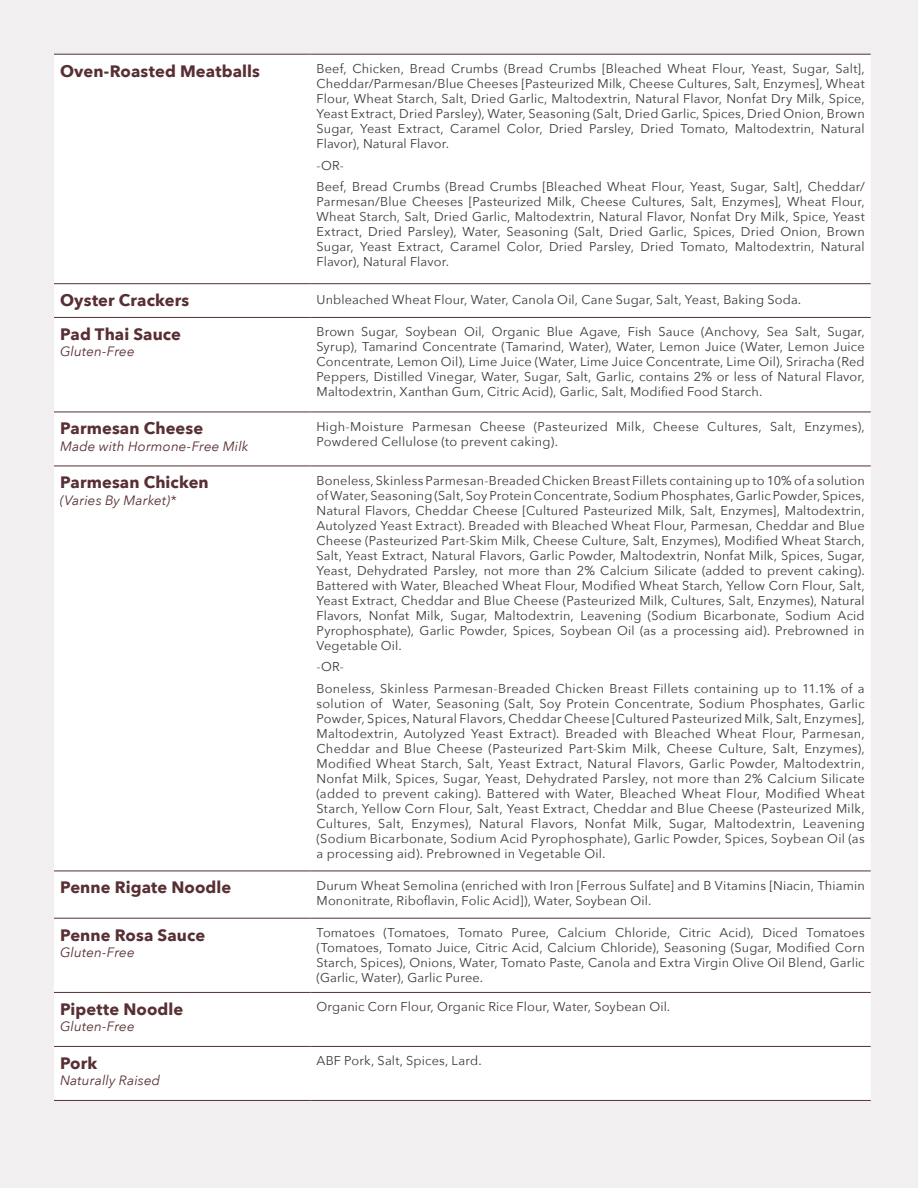
<style>
.page{position:relative;width:918px;height:1188px;background:#f1efef}
.page>*{position:absolute;margin:0;border:0;box-sizing:border-box;transform-origin:0 0}
.t1{font:700 16.5px "Avenir Next";letter-spacing:.005em;color:#582f33}
.t2{font:italic 13.5px "Avenir Next";letter-spacing:.01em;color:#582f33}
.t3{font:12.75px/15px "Avenir Next";letter-spacing:.015em;color:#3a3a3a;text-align:justify}
</style>
<div class="page">
<div style="left:54px;top:55px;width:817px;height:1044px;background:#fff"></div>
<hr style="left:54px;top:54px;width:256px;height:1px;background:#582f33">
<hr style="left:310px;top:54px;width:561px;height:1px;background:#582f33">
<hr style="left:54px;top:283px;width:256px;height:1px;background:#582f33">
<hr style="left:54px;top:317px;width:256px;height:1px;background:#582f33">
<hr style="left:54px;top:412px;width:256px;height:1px;background:#582f33">
<hr style="left:54px;top:466px;width:256px;height:1px;background:#582f33">
<hr style="left:54px;top:871px;width:256px;height:1px;background:#582f33">
<hr style="left:54px;top:918px;width:256px;height:1px;background:#582f33">
<hr style="left:54px;top:992px;width:256px;height:1px;background:#582f33">
<hr style="left:54px;top:1046px;width:256px;height:1px;background:#582f33">
<hr style="left:54px;top:1100px;width:256px;height:1px;background:#582f33">
<hr style="left:310px;top:283px;width:561px;height:1px;background:#582f33">
<hr style="left:310px;top:317px;width:561px;height:1px;background:#582f33">
<hr style="left:310px;top:412px;width:561px;height:1px;background:#582f33">
<hr style="left:310px;top:466px;width:561px;height:1px;background:#582f33">
<hr style="left:310px;top:871px;width:561px;height:1px;background:#582f33">
<hr style="left:310px;top:918px;width:561px;height:1px;background:#582f33">
<hr style="left:310px;top:992px;width:561px;height:1px;background:#582f33">
<hr style="left:310px;top:1046px;width:561px;height:1px;background:#582f33">
<hr style="left:310px;top:1100px;width:561px;height:1px;background:#582f33">
<p class="t1" style="left:60px;top:57px;width:202px">Oven-Roasted Meatballs</p>
<p class="t3" style="left:316px;top:60px;width:550px">Beef, Chicken, Bread Crumbs (Bread Crumbs [Bleached Wheat Flour, Yeast, Sugar, Salt], Cheddar/Parmesan/Blue Cheeses [Pasteurized Milk, Cheese Cultures, Salt, Enzymes], Wheat Flour, Wheat Starch, Salt, Dried Garlic, Maltodextrin, Natural Flavor, Nonfat Dry Milk, Spice, Yeast Extract, Dried Parsley), Water, Seasoning (Salt, Dried Garlic, Spices, Dried Onion, Brown Sugar, Yeast Extract, Caramel Color, Dried Parsley, Dried Tomato, Maltodextrin, Natural Flavor), Natural Flavor.</p>
<p class="t3" style="left:316px;top:154px;width:550px;line-height:21.8px">-OR-<br>Beef, Bread Crumbs (Bread Crumbs [Bleached Wheat Flour, Yeast, Sugar, Salt], Cheddar/</p>
<p class="t3" style="left:316px;top:194px;width:550px">Parmesan/Blue Cheeses [Pasteurized Milk, Cheese Cultures, Salt, Enzymes], Wheat Flour, Wheat Starch, Salt, Dried Garlic, Maltodextrin, Natural Flavor, Nonfat Dry Milk, Spice, Yeast Extract, Dried Parsley), Water, Seasoning (Salt, Dried Garlic, Spices, Dried Onion, Brown Sugar, Yeast Extract, Caramel Color, Dried Parsley, Dried Tomato, Maltodextrin, Natural Flavor), Natural Flavor.</p>
<p class="t1" style="left:60px;top:285px;width:131px">Oyster Crackers</p>
<p class="t3" style="left:316px;top:291px;width:486px">Unbleached Wheat Flour, Water, Canola Oil, Cane Sugar, Salt, Yeast, Baking Soda.</p>
<p class="t1" style="left:60px;top:320px;width:123px">Pad Thai Sauce</p>
<p class="t2" style="left:60px;top:340px;width:76px">Gluten-Free</p>
<p class="t3" style="left:316px;top:324px;width:550px">Brown Sugar, Soybean Oil, Organic Blue Agave, Fish Sauce (Anchovy, Sea Salt, Sugar, Syrup), Tamarind Concentrate (Tamarind, Water), Water, Lemon Juice (Water, Lemon Juice Concentrate, Lemon Oil), Lime Juice (Water, Lime Juice Concentrate, Lime Oil), Sriracha (Red Peppers, Distilled Vinegar, Water, Sugar, Salt, Garlic, contains 2% or less of Natural Flavor, Maltodextrin, Xanthan Gum, Citric Acid), Garlic, Salt, Modified Food Starch.</p>
<p class="t1" style="left:60px;top:414px;width:145px">Parmesan Cheese</p>
<p class="t2" style="left:60px;top:435px;width:190px">Made with Hormone-Free Milk</p>
<p class="t1" style="left:60px;top:468px;width:150px">Parmesan Chicken</p>
<p class="t2" style="left:60px;top:489px;width:118px">(Varies By Market)*</p>
<p class="t3" style="left:316px;top:418px;width:550px">High-Moisture Parmesan Cheese (Pasteurized Milk, Cheese Cultures, Salt, Enzymes),<br>Powdered Cellulose (to prevent caking).</p>
<p class="t3" style="left:316px;top:472px;width:550px">Boneless, Skinless Parmesan-Breaded Chicken Breast Fillets containing up to 10% of a solution of Water, Seasoning (Salt, Soy Protein Concentrate, Sodium Phosphates, Garlic Powder, Spices, Natural Flavors, Cheddar Cheese [Cultured Pasteurized Milk, Salt, Enzymes], Maltodextrin, Autolyzed Yeast Extract). Breaded with Bleached Wheat Flour, Parmesan, Cheddar and Blue Cheese (Pasteurized Part-Skim Milk, Cheese Culture, Salt, Enzymes), Modified Wheat Starch, Salt, Yeast Extract, Natural Flavors, Garlic Powder, Maltodextrin, Nonfat Milk, Spices, Sugar, Yeast, Dehydrated Parsley, not more than 2% Calcium Silicate (added to prevent caking).<br>Battered with Water, Bleached Wheat Flour, Modified Wheat Starch, Yellow Corn Flour, Salt, Yeast Extract, Cheddar and Blue Cheese (Pasteurized Milk, Cultures, Salt, Enzymes), Natural Flavors, Nonfat Milk, Sugar, Maltodextrin, Leavening (Sodium Bicarbonate, Sodium Acid Pyrophosphate), Garlic Powder, Spices, Soybean Oil (as a processing aid). Prebrowned in Vegetable Oil.</p>
<p class="t3" style="left:316px;top:656px;width:550px;line-height:21.8px">-OR-<br>Boneless, Skinless Parmesan-Breaded Chicken Breast Fillets containing up to 11.1% of a</p>
<p class="t3" style="left:316px;top:696px;width:550px">solution of Water, Seasoning (Salt, Soy Protein Concentrate, Sodium Phosphates, Garlic Powder, Spices, Natural Flavors, Cheddar Cheese [Cultured Pasteurized Milk, Salt, Enzymes], Maltodextrin, Autolyzed Yeast Extract). Breaded with Bleached Wheat Flour, Parmesan, Cheddar and Blue Cheese (Pasteurized Part-Skim Milk, Cheese Culture, Salt, Enzymes), Modified Wheat Starch, Salt, Yeast Extract, Natural Flavors, Garlic Powder, Maltodextrin, Nonfat Milk, Spices, Sugar, Yeast, Dehydrated Parsley, not more than 2% Calcium Silicate (added to prevent caking). Battered with Water, Bleached Wheat Flour, Modified Wheat Starch, Yellow Corn Flour, Salt, Yeast Extract, Cheddar and Blue Cheese (Pasteurized Milk, Cultures, Salt, Enzymes), Natural Flavors, Nonfat Milk, Sugar, Maltodextrin, Leavening (Sodium Bicarbonate, Sodium Acid Pyrophosphate), Garlic Powder, Spices, Soybean Oil (as a processing aid). Prebrowned in Vegetable Oil.</p>
<p class="t1" style="left:60px;top:873px;width:173px">Penne Rigate Noodle</p>
<p class="t3" style="left:316px;top:877px;width:550px">Durum Wheat Semolina (enriched with Iron [Ferrous Sulfate] and B Vitamins [Niacin, Thiamin<br>Mononitrate, Riboflavin, Folic Acid]), Water, Soybean Oil.</p>
<p class="t1" style="left:60px;top:921px;width:147px">Penne Rosa Sauce</p>
<p class="t2" style="left:60px;top:941px;width:76px">Gluten-Free</p>
<p class="t3" style="left:316px;top:924px;width:550px">Tomatoes (Tomatoes, Tomato Puree, Calcium Chloride, Citric Acid), Diced Tomatoes (Tomatoes, Tomato Juice, Citric Acid, Calcium Chloride), Seasoning (Sugar, Modified Corn Starch, Spices), Onions, Water, Tomato Paste, Canola and Extra Virgin Olive Oil Blend, Garlic (Garlic, Water), Garlic Puree.</p>
<p class="t1" style="left:60px;top:995px;width:125px">Pipette Noodle</p>
<p class="t2" style="left:60px;top:1015px;width:76px">Gluten-Free</p>
<p class="t1" style="left:60px;top:1049px;width:39px">Pork</p>
<p class="t2" style="left:60px;top:1069px;width:102px">Naturally Raised</p>
<p class="t3" style="left:316px;top:999px;width:355px">Organic Corn Flour, Organic Rice Flour, Water, Soybean Oil.</p>
<p class="t3" style="left:316px;top:1053px;width:167px">ABF Pork, Salt, Spices, Lard.</p>
</div>
